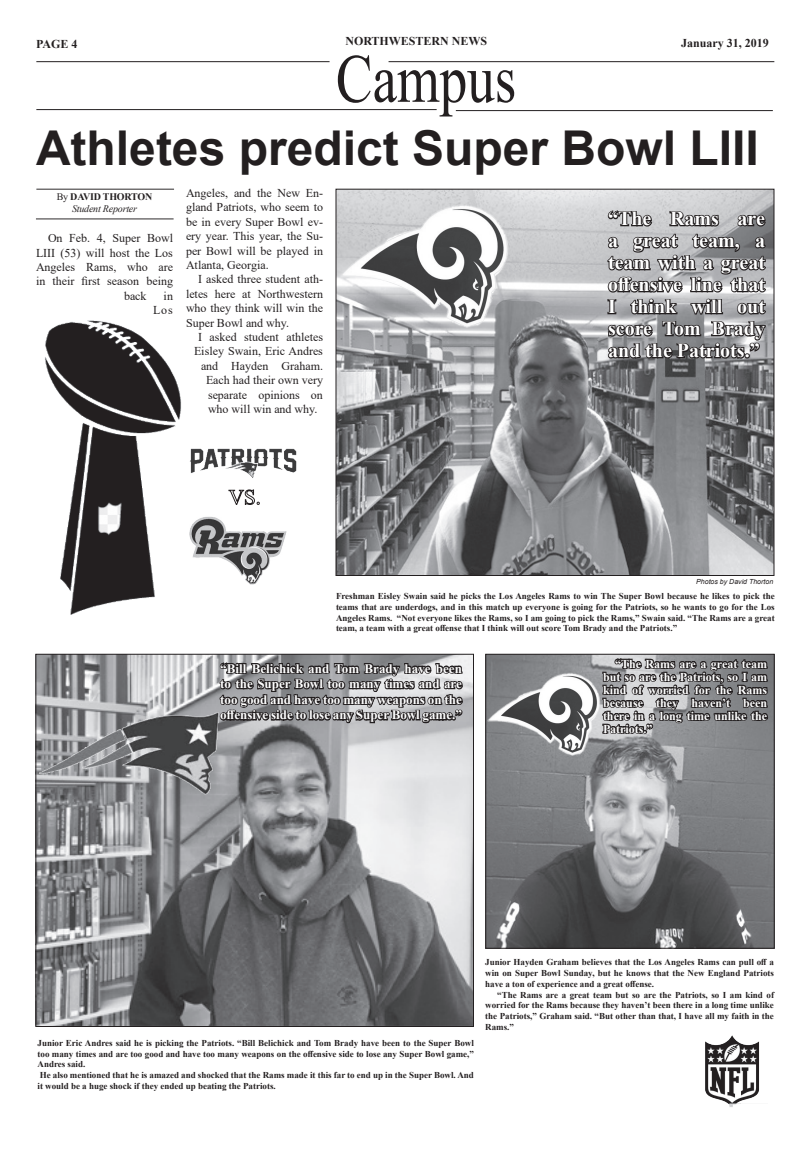
<style>
.page{position:relative;width:810px;height:1152px;background:#fff}
.page>*{position:absolute;margin:0;border:0;box-sizing:border-box;transform-origin:0 0}
.t1{font:68.8px "Times New Roman";color:#231f20;scale:.8 1}
.t2{font:700 48px "Arial";color:#231f20}
.t3{font:700 20px/22px "Times New Roman";color:#fff;text-align:justify}
.t4{font:700 13px/15.6px "Times New Roman";color:#fff;text-align:justify}
.t5{font:12px/14.4px "Times New Roman";color:#231f20;text-align:justify}
.t6{font:700 12px/13px "Times New Roman";color:#fff;text-align:justify}
.t7{font:700 12px "Times New Roman";color:#231f20}
.t8{font:italic 10px "Times New Roman";letter-spacing:-.02em;color:#231f20}
.t9{font:700 10px "Times New Roman";letter-spacing:-.02em;color:#231f20}
.t10{font:700 9px/10.8px "Times New Roman";color:#231f20;text-align:justify}
.t11{font:italic 7px "Arial";color:#231f20}
.s1{font-weight:400}
</style>
<div class="page">
<hr style="left:36px;top:61px;width:294px;height:1px;background:#231f20">
<hr style="left:389px;top:61px;width:385px;height:1px;background:#231f20">
<hr style="left:36px;top:109px;width:401px;height:1px;background:#231f20">
<hr style="left:456px;top:110px;width:317px;height:1px;background:#231f20">
<hr style="left:36px;top:189px;width:138px;height:1px;background:#2e2b2c">
<hr style="left:36px;top:218px;width:138px;height:1px;background:#2e2b2c">
<img style="left:338px;top:191px;width:434px;height:383px">
<img style="left:37px;top:656px;width:435px;height:369px">
<img style="left:487px;top:656px;width:286px;height:291px">
<img style="left:45px;top:320px;width:136px;height:295px">
<img style="left:174px;top:431px;width:123px;height:72px">
<svg style="left:228px;top:489px;width:33px;height:16px"></svg>
<img style="left:189px;top:516px;width:98px;height:69px">
<img style="left:335px;top:188px;width:178px;height:166px">
<img style="left:38px;top:706px;width:182px;height:92px">
<img style="left:485px;top:654px;width:119px;height:120px">
<svg style="left:606px;top:209px;width:161px;height:151px;background:#7e7e80"></svg>
<svg style="left:219px;top:661px;width:245px;height:84px;background:#7c7b7d"></svg>
<svg style="left:601px;top:653px;width:169px;height:105px;background:#727173"></svg>
<img style="left:705px;top:1035px;width:54px;height:72px">
<p class="t7" style="left:36px;top:36px;width:43px">PAGE 4</p>
<p class="t7" style="left:345px;top:33px;width:143px">NORTHWESTERN NEWS</p>
<p class="t7" style="left:681px;top:35px;width:89px">January 31, 2019</p>
<p class="t1" style="left:336px;top:30px;width:227px">Campus</p>
<p class="t2" style="left:36px;top:114px;width:724px">Athletes predict Super Bowl LIII</p>
<p class="t9" style="left:57px;top:190px;width:97px"><span class="s1">By</span> DAVID THORTON</p>
<p class="t8" style="left:72px;top:202px;width:67px">Student Reporter</p>
<p class="t5" style="left:48px;top:231px;width:127px">On Feb. 4, Super Bowl</p>
<p class="t5" style="left:36px;top:245px;width:138px">LIII (53) will host the Los</p>
<p class="t5" style="left:36px;top:259px;width:139px">Angeles Rams, who are</p>
<p class="t5" style="left:36px;top:274px;width:139px">in their first season being</p>
<p class="t5" style="left:124px;top:288px;width:24px">back</p>
<p class="t5" style="left:153px;top:288px;width:22px;text-align:right">in<br>Los</p>
<p class="t5" style="left:186px;top:185px;width:139px">Angeles, and the New En&shy;gland Patriots, who seem to be in every Super Bowl ev&shy;ery year. This year, the Su&shy;per Bowl will be played in Atlanta, Georgia.</p>
<p class="t5" style="left:186px;top:272px;width:139px;text-indent:12px">I asked three student ath&shy;letes here at Northwestern who they think will win the Super Bowl and why.</p>
<p class="t5" style="left:198px;top:329px;width:127px">I asked student athletes</p>
<p class="t5" style="left:194px;top:344px;width:130px">Eisley Swain, Eric Andres</p>
<p class="t5" style="left:201px;top:358px;width:124px">and Hayden Graham.</p>
<p class="t5" style="left:206px;top:373px;width:119px">Each had their own very</p>
<p class="t5" style="left:208px;top:387px;width:116px">separate opinions on</p>
<p class="t5" style="left:208px;top:401px;width:111px">who will win and why.</p>
<p class="t3" style="left:608px;top:207px;width:158px">“The Rams are a great team, a team with a great offensive line that I think will out score Tom Brady and the Patriots.”</p>
<p class="t11" style="left:696px;top:577px;width:79px">Photos by David Thorton</p>
<p class="t10" style="left:336px;top:590px;width:440px">Freshman Eisley Swain said he picks the Los Angeles Rams to win The Super Bowl because he likes to pick the teams that are underdogs, and in this match up everyone is going for the Patriots, so he wants to go for the Los Angeles Rams. “Not everyone likes the Rams, so I am going to pick the Rams,” Swain said. “The Rams are a great team, a team with a great offense that I think will out score Tom Brady and the Patriots.”</p>
<p class="t4" style="left:220px;top:660px;width:243px">“Bill Belichick and Tom Brady have been to the Super Bowl too many times and are too good and have too many weapons on the offensive side to lose any Super Bowl game.”</p>
<p class="t6" style="left:603px;top:657px;width:166px;text-indent:12px">“The Rams are a great team but so are the Patriots, so I am kind of worried for the Rams because they haven’t been there in a long time unlike the Patriots.”</p>
<p class="t10" style="left:485px;top:956px;width:290px">Junior Hayden Graham believes that the Los Angeles Rams can pull off a win on Super Bowl Sunday, but he knows that the New England Patriots have a ton of experience and a great offense.</p>
<p class="t10" style="left:485px;top:989px;width:290px;text-indent:12px">“The Rams are a great team but so are the Patriots, so I am kind of worried for the Rams because they haven’t been there in a long time unlike the Patriots,” Graham said. “But other than that, I have all my faith in the Rams.”</p>
<p class="t10" style="left:38px;top:1037px;width:438px">Junior Eric Andres said he is picking the Patriots. “Bill Belichick and Tom Brady have been to the Super Bowl too many times and are too good and have too many weapons on the offensive side to lose any Super Bowl game,” Andres said.</p>
<p class="t10" style="left:38px;top:1069px;width:438px">He also mentioned that he is amazed and shocked that the Rams made it this far to end up in the Super Bowl. And it would be a huge shock if they ended up beating the Patriots.</p>
</div>
